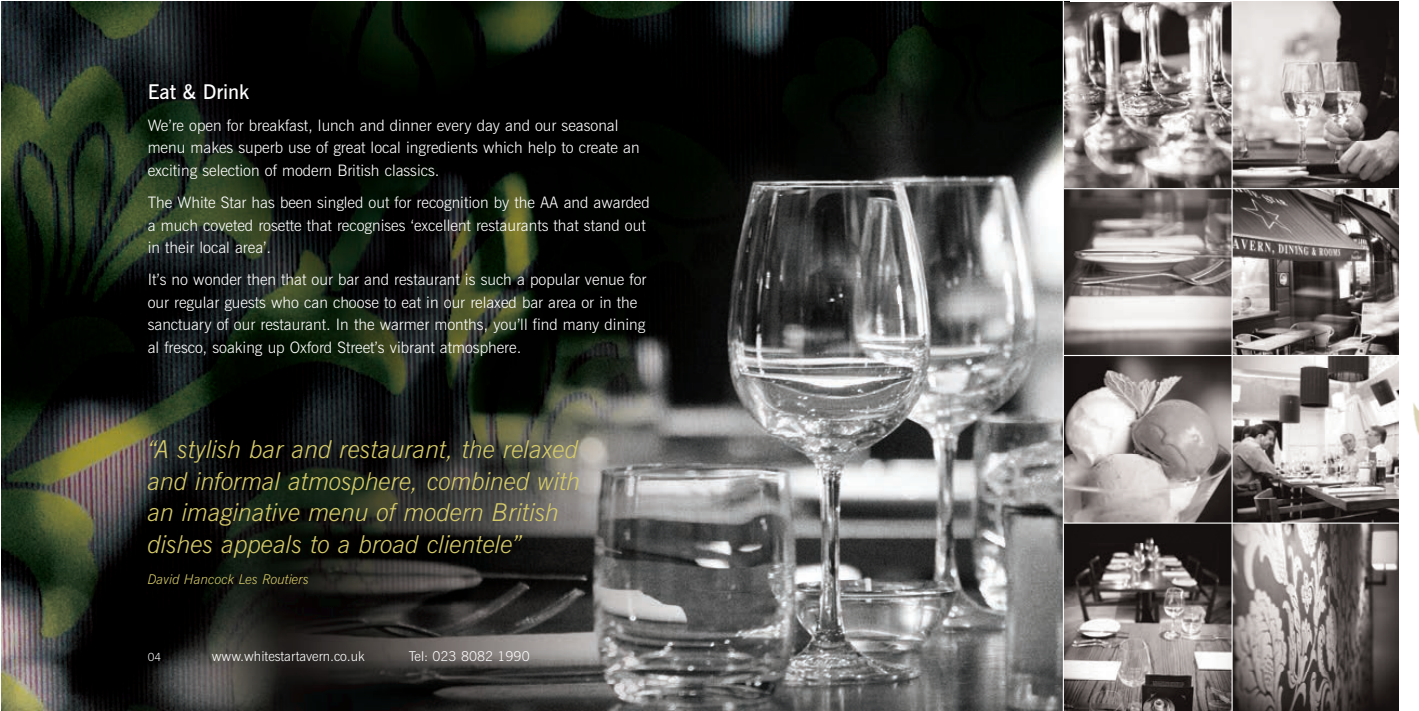
<style>
.page{position:relative;width:1419px;height:711px;background:#fff}
.page>*{position:absolute;margin:0;border:0;box-sizing:border-box;transform-origin:0 0}
.t1{font:italic 300 24.75px/31.5px "News Gothic BT";color:#d5ca69}
.t2{font:600 20.25px "News Gothic BT";color:#fff}
.t3{font:300 15.75px/22.5px "News Gothic BT";color:#fff}
.t4{font:300 13.5px "News Gothic BT";color:#fff}
.t5{font:italic 300 13.5px "News Gothic BT";color:#d5ca69}
.t6{font:300 11.25px "News Gothic BT";color:#fff}
</style>
<div class="page">
<img style="left:1398px;top:48px;width:20px;height:662px">
<img style="left:1px;top:1px;width:1068px;height:709px">
<img style="left:1232px;top:2px;width:166px;height:186px">
<svg style="left:1063px;top:2px;width:168px;height:186px;background:#9a9492"></svg>
<svg style="left:1232px;top:189px;width:166px;height:166px;background:#77716f"></svg>
<svg style="left:1063px;top:189px;width:168px;height:166px;background:#958f8e"></svg>
<img style="left:1063px;top:356px;width:335px;height:354px">
<svg style="left:1063px;top:356px;width:168px;height:166px;background:#9d9694"></svg>
<svg style="left:1230px;top:523px;width:168px;height:187px;background:#7f7877"></svg>
<svg style="left:1063px;top:523px;width:168px;height:186px;background:#777270"></svg>
<hr style="left:1062px;top:0;width:1px;height:710px;background:#fff">
<hr style="left:1231px;top:0;width:1px;height:710px;background:#fff">
<hr style="left:1063px;top:188px;width:335px;height:1px;background:#fff">
<hr style="left:1063px;top:355px;width:335px;height:1px;background:#fff">
<hr style="left:1063px;top:522px;width:335px;height:1px;background:#fff">
<p class="t2" style="left:148px;top:84px;width:103px">Eat &amp; Drink</p>
<p class="t3" style="left:148px;top:115px;width:493px">We’re open for breakfast, lunch and dinner every day and our seasonal menu makes superb use of great local ingredients which help to create an exciting selection of modern British classics.</p>
<p class="t3" style="left:148px;top:192px;width:503px">The White Star has been singled out for recognition by the AA and awarded a much coveted rosette that recognises ‘excellent restaurants that stand out in their local area’.</p>
<p class="t3" style="left:148px;top:270px;width:500px">It’s no wonder then that our bar and restaurant is such a popular venue for our regular guests who can choose to eat in our relaxed bar area or in the sanctuary of our restaurant. In the warmer months, you’ll find many dining al fresco, soaking up Oxford Street’s vibrant atmosphere.</p>
<h1 class="t1" style="left:148px;top:435px;width:434px">“A stylish bar and restaurant, the relaxed and informal atmosphere, combined with an imaginative menu of modern British dishes appeals to a broad clientele”</h1>
<p class="t5" style="left:148px;top:574px;width:163px">David Hancock Les Routiers</p>
<p class="t6" style="left:148px;top:652px;width:15px">04</p>
<p class="t4" style="left:212px;top:651px;width:154px">www.whitestartavern.co.uk</p>
<p class="t4" style="left:409px;top:651px;width:122px">Tel: 023 8082 1990</p>
</div>
